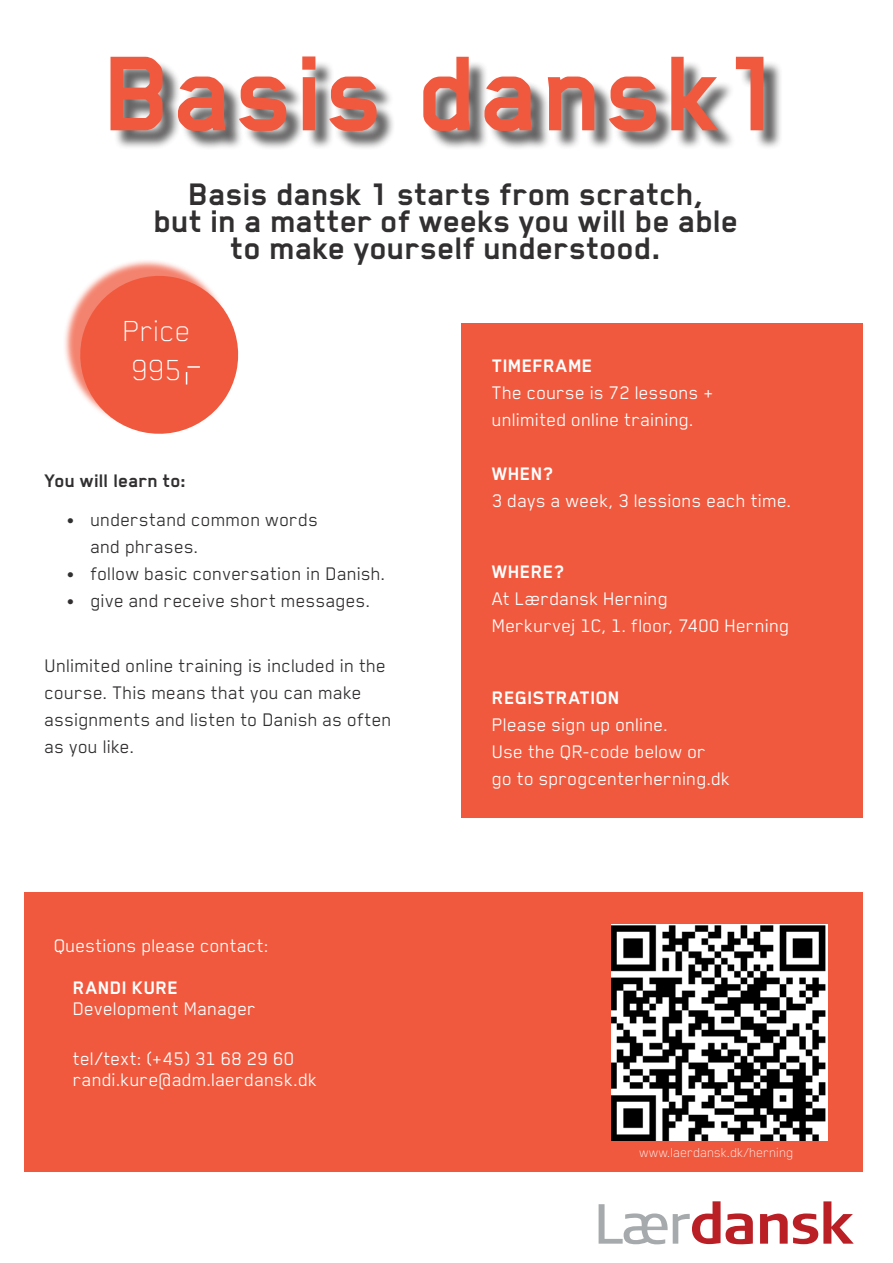
<style>
.page{position:relative;width:893px;height:1263px;background:#fff}
.page>*{position:absolute;margin:0;border:0;box-sizing:border-box;transform-origin:0 0}
.t1{font:700 123px "Blender Pro";letter-spacing:.02em;color:#f0593e}
.rubrik{font:700 36px/27px "Blender Pro";color:#312f30;text-align:center}
.t2{font:100 33.75px "Blender Pro";color:#fff}
.box_-_title{font:21px/27px "Blender Pro";color:#fff}
.brødtekst{font:21px/27px "Blender Pro";color:#312f30}
.rubrik-2{font:21px/42px "Blender Pro";color:#fff}
.rubrik-3{font:700 21px "Blender Pro";color:#312f30}
.t3{font:100 15px "Blender Pro";color:#fff}
.s1{font-weight:700}
</style>
<div class="page">
<div style="left:63px;top:258px;width:170px;height:171px;background:#f0593e;opacity:.75"></div>
<div style="left:461px;top:323px;width:401px;height:495px;background:#f0593e"></div>
<div style="left:24px;top:892px;width:838px;height:279px;background:#f0593e"></div>
<img style="left:611px;top:925px;width:216px;height:215px">
<div style="left:114px;top:61px;width:669px;height:90px;background:#312f30;opacity:.75"></div>
<svg style="left:599px;top:1201px;width:255px;height:43px"></svg>
<svg style="left:73px;top:269px;width:166px;height:165px"></svg>
<p class="t1" style="left:105px;top:27px;width:684px">Basis dansk1</p>
<p class="rubrik" style="left:154px;top:180px;width:586px">Basis dansk 1 starts from scratch,<br>but in a matter of weeks you will be able to make yourself understood.</p>
<p class="t2" style="left:123px;top:312px;width:69px">Price</p>
<p class="t2" style="left:132px;top:351px;width:52px">995</p>
<p class="rubrik-3" style="left:45px;top:469px;width:143px">You will learn to:</p>
<p class="brødtekst" style="left:91px;top:505px;width:229px;text-indent:-24px">• understand common words and phrases.</p>
<p class="brødtekst" style="left:67px;top:559px;width:321px">• follow basic conversation in Danish.</p>
<p class="brødtekst" style="left:67px;top:586px;width:306px">• give and receive short messages.</p>
<p class="brødtekst" style="left:45px;top:651px;width:348px">Unlimited online training is included in the course. This means that you can make assignments and listen to Danish as often as you like.</p>
<p class="rubrik-2" style="left:73px;top:924px;width:197px;text-indent:-19px">Questions please contact:<br><span class="s1">RANDI KURE</span></p>
<p class="rubrik-2" style="left:73px;top:987px;width:185px">Development Manager</p>
<p class="rubrik-2" style="left:73px;top:1047px;width:246px;line-height:21px">tel/text: (+45) 31 68 29 60 randi.kure@adm.laerdansk.dk</p>
<p class="box_-_title" style="left:492px;top:351px;width:224px"><span class="s1">TIMEFRAME<br></span>The course is 72 lessons + unlimited online training.</p>
<p class="box_-_title" style="left:492px;top:459px;width:301px"><span class="s1">WHEN?<br></span>3 days a week, 3 lessions each time.</p>
<p class="box_-_title" style="left:492px;top:558px;width:299px"><span class="s1">WHERE?<br></span>At Lærdansk Herning<br>Merkurvej 1C, 1. floor, 7400 Herning</p>
<p class="box_-_title" style="left:492px;top:683px;width:240px"><span class="s1">REGISTRATION<br></span>Please sign up online.<br>Use the QR-code below or go to sprogcenterherning.dk</p>
<p class="t3" style="left:639px;top:1144px;width:156px">www.laerdansk.dk/herning</p>
</div>
